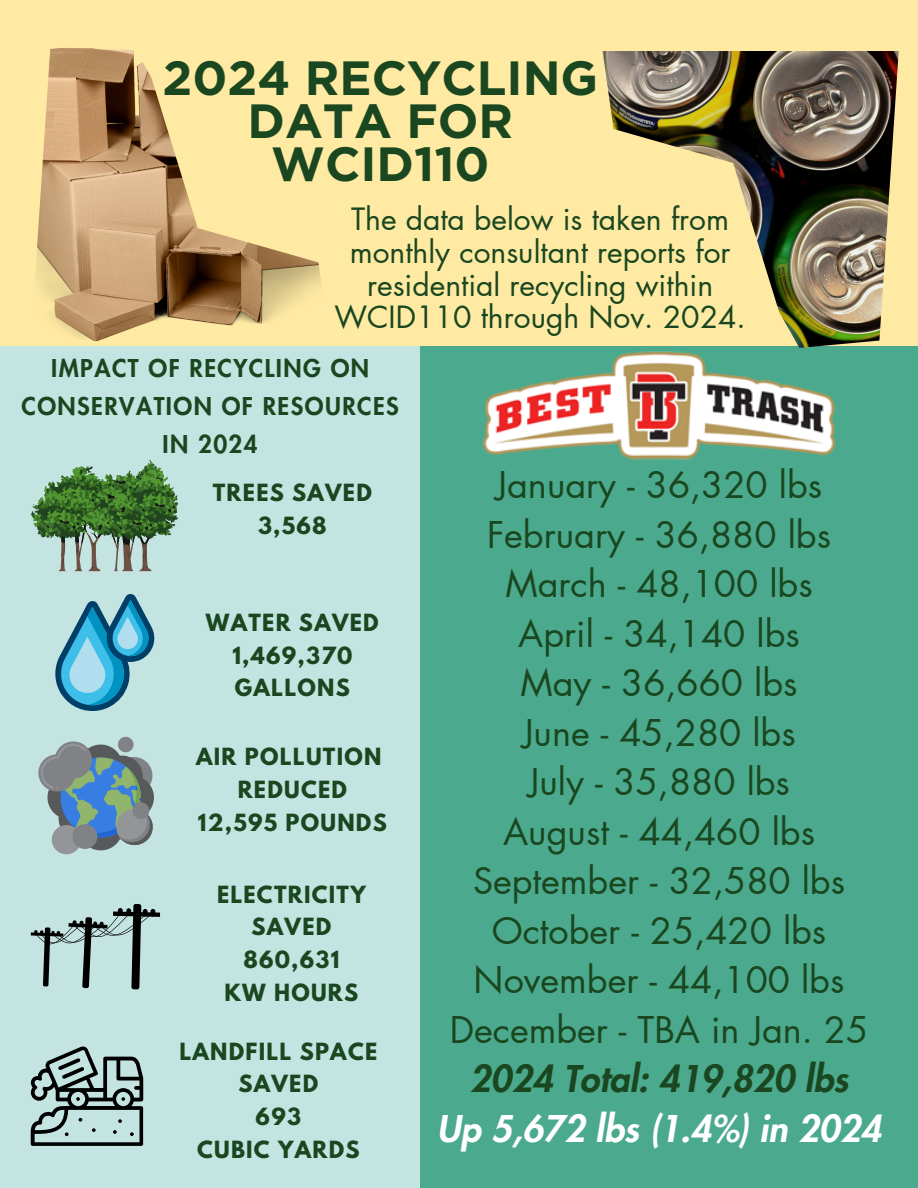
<style>
.page{position:relative;width:918px;height:1188px;background:#4baa8e}
.page>*{position:absolute;margin:0;border:0;box-sizing:border-box;transform-origin:0 0}
.t1{font:700 48px/42.8px "Gotham";color:#1a471f;text-align:center}
.t2{font:36px/49.5px "Futura LT Pro";color:#1a471f;text-align:center}
.t3{font:30px/32.7px "Futura LT Pro";color:#1a471f;text-align:center}
.t4{font:800 24px/38.2px "Futura LT Pro";letter-spacing:.06em;color:#1a471f;text-align:center}
.t5{font:700 21px/32.7px "League Spartan";letter-spacing:.06em;color:#1a471f;text-align:center}
.s1{font-weight:800;font-style:italic}
.s2{font-weight:800;font-style:italic;color:#fff}
</style>
<div class="page">
<div style="left:0;top:346px;width:419px;height:842px;background:#c4e4e2"></div>
<svg style="left:31px;top:460px;width:147px;height:111px"></svg>
<svg style="left:55px;top:594px;width:100px;height:117px"></svg>
<svg style="left:38px;top:736px;width:116px;height:119px"></svg>
<svg style="left:31px;top:904px;width:129px;height:85px"></svg>
<svg style="left:31px;top:1046px;width:112px;height:100px"></svg>
<div style="left:0;top:0;width:918px;height:346px;background:#ffeaa4"></div>
<img style="left:36px;top:48px;width:285px;height:293px">
<img style="left:602px;top:51px;width:297px;height:297px">
<img style="left:484px;top:351px;width:351px;height:109px">
<p class="t1" style="left:163px;top:57px;width:437px">2024 RECYCLING<br>DATA FOR<br>WCID110</p>
<p class="t3" style="left:334px;top:204px;width:413px">The data below is taken from monthly consultant reports for residential recycling within<br>WCID110 through Nov. 2024.</p>
<p class="t4" style="left:21px;top:350px;width:379px">IMPACT OF RECYCLING ON<br>CONSERVATION OF RESOURCES<br>IN 2024</p>
<p class="t5" style="left:213px;top:479px;width:160px">TREES SAVED</p>
<h1 class="t5" style="left:258px;top:512px;width:70px">3,568</h1>
<h3 class="t5" style="left:206px;top:609px;width:174px">WATER SAVED</h3>
<p class="t5" style="left:232px;top:642px;width:121px;text-align:left">1,469,370<br>GALLONS</p>
<h4 class="t5" style="left:196px;top:743px;width:187px">AIR POLLUTION</h4>
<p class="t5" style="left:238px;top:776px;width:111px">REDUCED</p>
<p class="t5" style="left:198px;top:808px;width:190px">12,595 POUNDS</p>
<p class="t5" style="left:217px;top:881px;width:150px">ELECTRICITY<br>SAVED</p>
<p class="t5" style="left:243px;top:946px;width:98px">860,631</p>
<p class="t5" style="left:225px;top:979px;width:135px">KW HOURS</p>
<p class="t5" style="left:179px;top:1038px;width:199px">LANDFILL SPACE<br>SAVED</p>
<p class="t5" style="left:256px;top:1103px;width:47px">693</p>
<p class="t5" style="left:197px;top:1135px;width:164px">CUBIC YARDS</p>
<p class="t2" style="left:437px;top:462px;width:446px">January - 36,320 lbs<br>February - 36,880 lbs<br>March - 48,100 lbs<br>April - 34,140 lbs<br>May - 36,660 lbs<br>June - 45,280 lbs<br>July - 35,880 lbs<br>August - 44,460 lbs<br>September - 32,580 lbs<br>October - 25,420 lbs<br>November - 44,100 lbs<br>December - TBA in Jan. 25<br><span class="s1">2024 Total: 419,820 lbs<br></span><span class="s2">Up 5,672 lbs (1.4%) in 2024</span></p>
</div>
